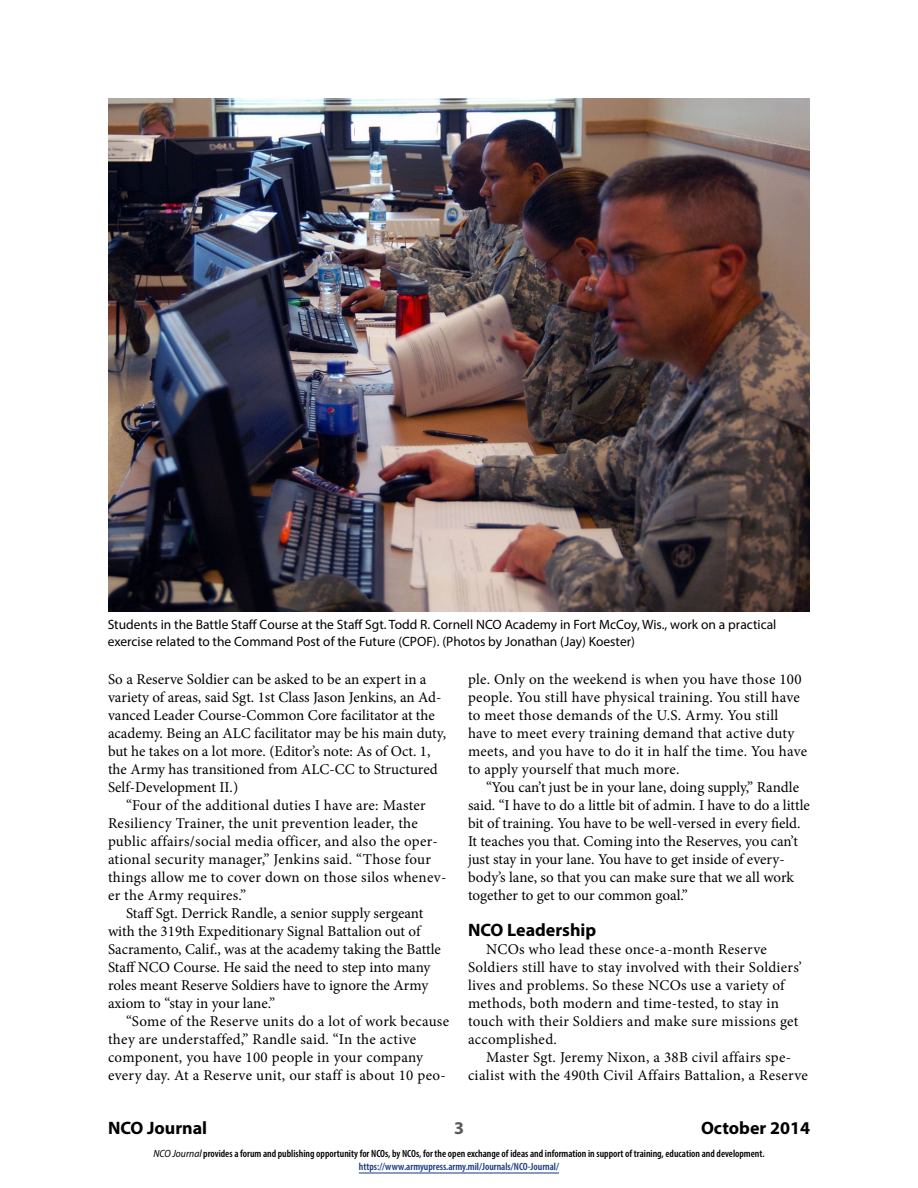
<style>
.page{position:relative;width:918px;height:1188px;background:#fff}
.page>*{position:absolute;margin:0;border:0;box-sizing:border-box;transform-origin:0 0}
.t1{font:700 18px "Myriad Pro";color:#000}
.t2{font:700 18px "Myriad Pro";color:#58595b}
.t3{font:15px/18px "Minion Pro";letter-spacing:.01em;color:#000}
.t4{font:13.5px/16.5px "Myriad Pro";color:#000}
.t5{font:600 condensed 10.5px/13.5px "Myriad Pro";color:#000;text-align:center}
.s1{font-weight:400;font-style:italic;font-stretch:semi-condensed}
.s2{color:#15397f}
</style>
<div class="page">
<hr style="left:359px;top:1173px;width:200px;height:1px;background:#15397f">
<img style="left:108px;top:98px;width:702px;height:514px">
<p class="t4" style="left:108px;top:616px;width:670px">Students in the Battle Staff Course at the Staff Sgt. Todd R. Cornell NCO Academy in Fort McCoy, Wis., work on a practical exercise related to the Command Post of the Future (CPOF). (Photos by Jonathan (Jay) Koester)</p>
<p class="t3" style="left:108px;top:670px;width:340px">So a Reserve Soldier can be asked to be an expert in a variety of areas, said Sgt. 1st Class Jason Jenkins, an Ad&shy;vanced Leader Course-Common Core facilitator at the academy. Being an ALC facilitator may be his main duty, but he takes on a lot more. (Editor’s note: As of Oct. 1, the Army has transitioned from ALC-CC to Structured Self-Development II.)</p>
<p class="t3" style="left:126px;top:796px;width:301px">“Four of the additional duties I have are: Master</p>
<p class="t3" style="left:108px;top:814px;width:311px">Resiliency Trainer, the unit prevention leader, the</p>
<p class="t3" style="left:108px;top:832px;width:331px">public affairs/social media officer, and also the oper-</p>
<p class="t3" style="left:108px;top:850px;width:325px">ational security manager,” Jenkins said. “Those four</p>
<p class="t3" style="left:108px;top:868px;width:340px">things allow me to cover down on those silos whenev-</p>
<p class="t3" style="left:108px;top:886px;width:140px">er the Army requires.”</p>
<p class="t3" style="left:126px;top:904px;width:299px">Staff Sgt. Derrick Randle, a senior supply sergeant</p>
<p class="t3" style="left:108px;top:922px;width:314px">with the 319th Expeditionary Signal Battalion out of</p>
<p class="t3" style="left:108px;top:940px;width:335px">Sacramento, Calif., was at the academy taking the Battle</p>
<p class="t3" style="left:108px;top:958px;width:324px">Staff NCO Course. He said the need to step into many</p>
<p class="t3" style="left:108px;top:976px;width:322px">roles meant Reserve Soldiers have to ignore the Army</p>
<p class="t3" style="left:108px;top:994px;width:169px">axiom to “stay in your lane.”</p>
<p class="t3" style="left:126px;top:1012px;width:325px">“Some of the Reserve units do a lot of work because</p>
<p class="t3" style="left:108px;top:1030px;width:310px">they are understaffed,” Randle said. “In the active</p>
<p class="t3" style="left:108px;top:1048px;width:317px">component, you have 100 people in your company</p>
<p class="t3" style="left:108px;top:1066px;width:339px">every day. At a Reserve unit, our staff is about 10 peo-</p>
<p class="t3" style="left:468px;top:670px;width:341px">ple. Only on the weekend is when you have those 100 people. You still have physical training. You still have to meet those demands of the U.S. Army. You still have to meet every training demand that active duty meets, and you have to do it in half the time. You have to apply yourself that much more.</p>
<p class="t3" style="left:468px;top:778px;width:343px;text-indent:18px">“You can’t just be in your lane, doing supply,” Randle said. “I have to do a little bit of admin. I have to do a little bit of training. You have to be well-versed in every field.<br>It teaches you that. Coming into the Reserves, you can’t just stay in your lane. You have to get inside of every&shy;body’s lane, so that you can make sure that we all work together to get to our common goal.”</p>
<p class="t1" style="left:468px;top:918px;width:130px">NCO Leadership</p>
<p class="t3" style="left:468px;top:940px;width:335px;text-indent:18px">NCOs who lead these once-a-month Reserve Soldiers still have to stay involved with their Soldiers’ lives and problems. So these NCOs use a variety of methods, both modern and time-tested, to stay in touch with their Soldiers and make sure missions get accomplished.</p>
<p class="t3" style="left:468px;top:1048px;width:341px;text-align:center">Master Sgt. Jeremy Nixon, a 38B civil affairs spe&shy;cialist with the 490th Civil Affairs Battalion, a Reserve</p>
<p class="t1" style="left:108px;top:1116px;width:101px">NCO Journal</p>
<p class="t2" style="left:454px;top:1116px;width:11px">3</p>
<p class="t1" style="left:701px;top:1116px;width:110px">October 2014</p>
<p class="t5" style="left:153px;top:1146px;width:613px"><span class="s1">NCO Journal</span> provides a forum and publishing opportunity for NCOs, by NCOs, for the open exchange of ideas and information in support of training, education and development. <span class="s2">https://www.armyupress.army.mil/Journals/NCO-Journal/</span></p>
</div>
